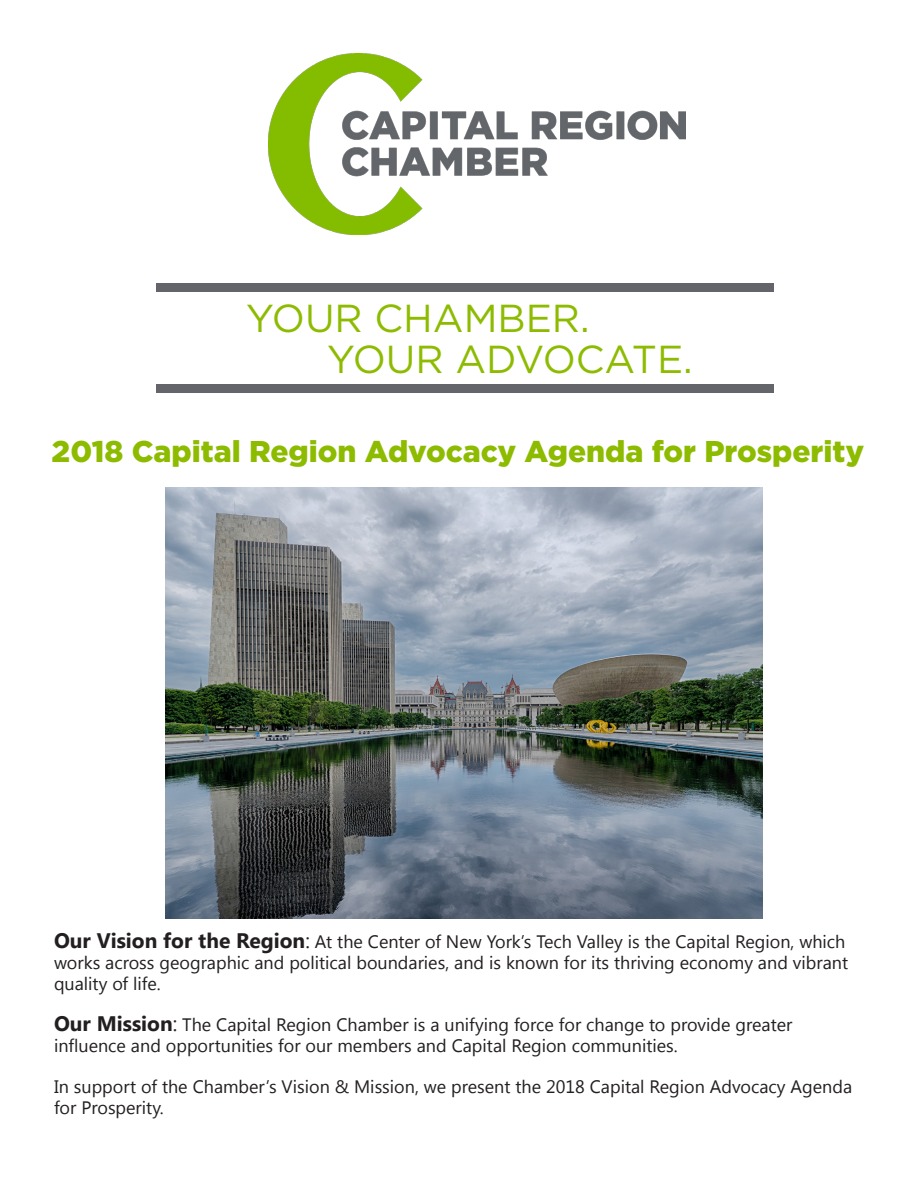
<style>
.page{position:relative;width:918px;height:1188px;background:#fff}
.page>*{position:absolute;margin:0;border:0;box-sizing:border-box;transform-origin:0 0}
.t1{font:39px "Gotham";color:#8dbb00}
.t2{font:900 30px "Gotham";color:#8dbb00}
.t3{font:18px/20.7px "Segoe UI";color:#231f20}
.s1{font-weight:700;font-size:21px}
.s2{font-size:21px}
</style>
<div class="page">
<div style="left:157px;top:284px;width:617px;height:8px;background:#63656a"></div>
<div style="left:157px;top:385px;width:617px;height:8px;background:#63656a"></div>
<img style="left:269px;top:54px;width:416px;height:180px">
<img style="left:165px;top:487px;width:598px;height:431px">
<p class="t1" style="left:246px;top:294px;width:345px">YOUR CHAMBER.</p>
<p class="t1" style="left:327px;top:334px;width:367px">YOUR ADVOCATE.</p>
<p class="t2" style="left:52px;top:430px;width:814px">2018 Capital Region Advocacy Agenda for Prosperity</p>
<p class="t3" style="left:54px;top:931px;width:796px"><span class="s1">Our Vision for the Region</span><span class="s2">:</span> At the Center of New York’s Tech Valley is the Capital Region, which works across geographic and political boundaries, and is known for its thriving economy and vibrant quality of life.</p>
<p class="t3" style="left:54px;top:1014px;width:740px"><span class="s1">Our Mission</span><span class="s2">:</span> The Capital Region Chamber is a unifying force for change to provide greater influence and opportunities for our members and Capital Region communities.</p>
<p class="t3" style="left:54px;top:1076px;width:800px">In support of the Chamber’s Vision &amp; Mission, we present the 2018 Capital Region Advocacy Agenda for Prosperity.</p>
</div>
